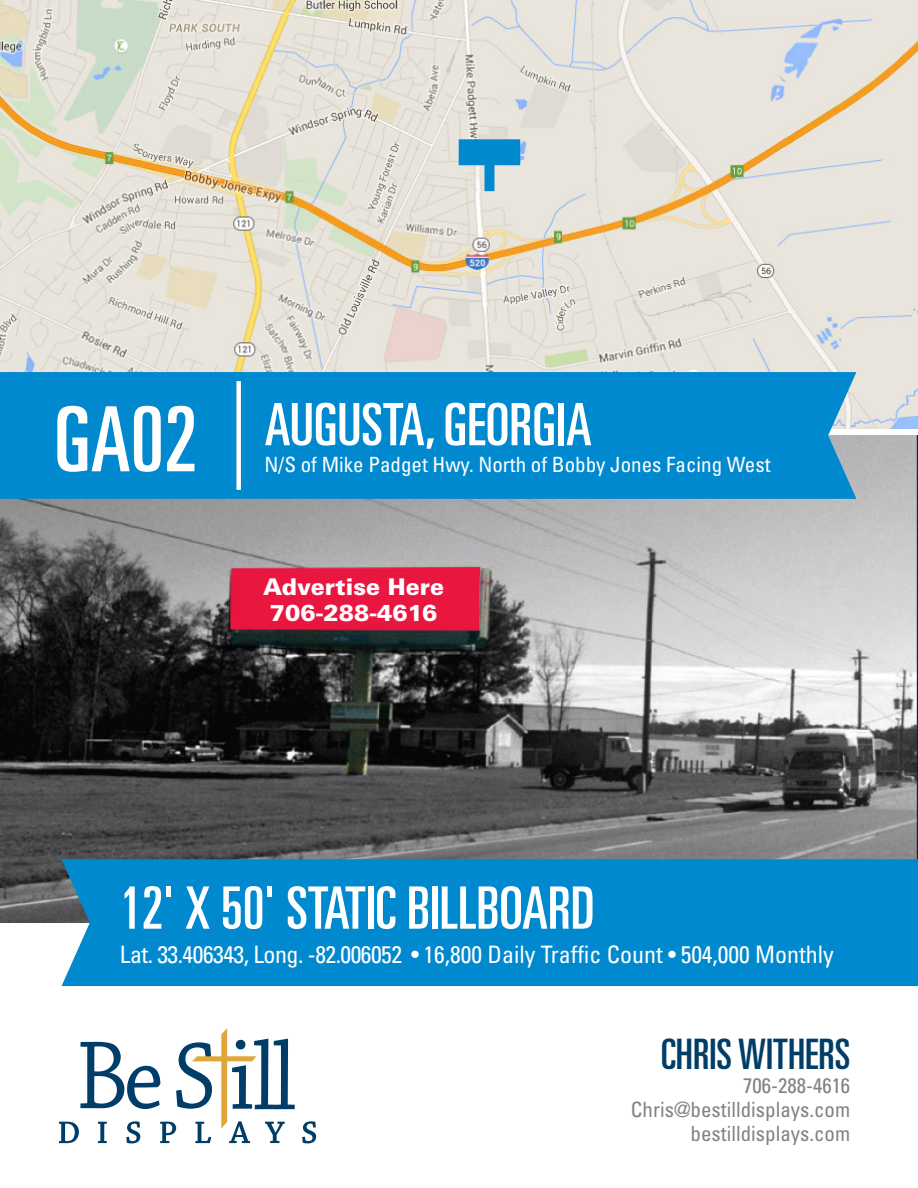
<style>
.page{position:relative;width:918px;height:1188px;background:#fff}
.page>*{position:absolute;margin:0;border:0;box-sizing:border-box;transform-origin:0 0}
.t1{font:ultra-condensed 90px "Univers";color:#fff}
.t2{font:ultra-condensed 58.5px "Univers";color:#fff}
.t3{font:ultra-condensed 42px "Univers";color:#003d68}
.t4{font:condensed 24px "Univers";color:#fff}
.t5{font:900 22.95px "Univers";color:#fff}
.t6{font:condensed 21px "Univers";color:#808285}
.t7{font:condensed 21px "Univers";color:#fff}
</style>
<div class="page">
<img style="left:0;top:0;width:918px;height:429px">
<img style="left:0;top:435px;width:918px;height:488px">
<div style="left:62px;top:859px;width:856px;height:127px;background:#0089cf"></div>
<div style="left:0;top:372px;width:856px;height:127px;background:#0089cf"></div>
<svg style="left:59px;top:1028px;width:236px;height:115px"></svg>
<svg style="left:302px;top:1121px;width:14px;height:22px"></svg>
<div style="left:236px;top:381px;width:5px;height:109px;background:#fff"></div>
<svg style="left:459px;top:139px;width:61px;height:52px;background:#61afd4"></svg>
<p class="t1" style="left:54px;top:388px;width:145px">GA02</p>
<p class="t2" style="left:265px;top:391px;width:329px">AUGUSTA, GEORGIA</p>
<p class="t7" style="left:265px;top:451px;width:508px">N/S of Mike Padget Hwy. North of Bobby Jones Facing West</p>
<p class="t5" style="left:263px;top:573px;width:182px">Advertise Here</p>
<p class="t5" style="left:270px;top:598px;width:169px">706-288-4616</p>
<p class="t2" style="left:120px;top:875px;width:476px">12' X 50' STATIC BILLBOARD</p>
<p class="t4" style="left:120px;top:939px;width:716px">Lat. 33.406343, Long. -82.006052 • 16,800 Daily Traffic Count • 504,000 Monthly</p>
<p class="t3" style="left:661px;top:1031px;width:191px">CHRIS WITHERS</p>
<p class="t6" style="left:743px;top:1073px;width:109px">706-288-4616</p>
<p class="t6" style="left:631px;top:1097px;width:221px">Chris@bestilldisplays.com</p>
<p class="t6" style="left:691px;top:1121px;width:161px">bestilldisplays.com</p>
</div>
